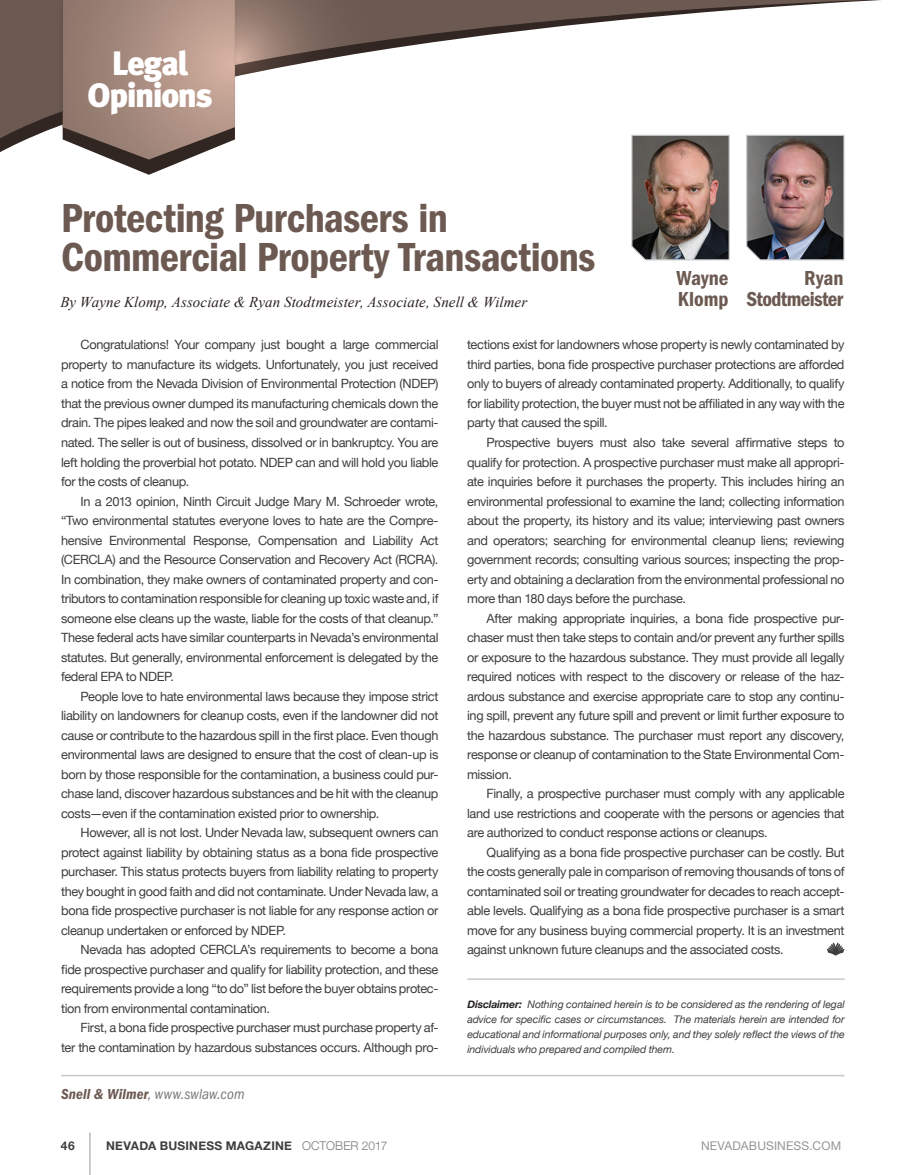
<style>
.page{position:relative;width:905px;height:1175px;background:#fff}
.page>*{position:absolute;margin:0;border:0;box-sizing:border-box;transform-origin:0 0}
.Name_Heading{font:600 condensed 42px/39px "Franklin Gothic";letter-spacing:-.015em;color:#6c5a52}
.Name_Heading-2{font:900 33.75px "Meta Plus";letter-spacing:-.04em;color:#fff}
.Name_Heading-3{font:30.75px "Franklin Gothic";letter-spacing:-.035em;color:#fff}
.Name_Heading-4{font:600 condensed 21px "Franklin Gothic";letter-spacing:-.02em;color:#6c5a52}
.Name_Heading-5{font:italic 15px "Times New Roman";letter-spacing:.005em;color:#2b2220}
.Name_Heading-6{font:italic condensed 15px "Franklin Gothic";letter-spacing:.005em;color:#76787b}
.t1{font:12.75px/19.5px "Helvetica Neue";letter-spacing:-.025em;color:#3e3e3f;text-align:justify}
.t2{font:700 12px "Helvetica Neue";letter-spacing:.02em;color:#3e3e3f}
.t3{font:12px "Helvetica Neue";letter-spacing:.015em;color:#939598}
.t4{font:italic 10.5px/15px "Helvetica Neue";letter-spacing:-.01em;color:#3e3e3f;text-align:justify}
.s1{font-weight:600;color:#6c5a52}
.s2{font-weight:700;color:#231f20}
.s3{font-weight:300;color:#76787b}
</style>
<div class="page">
<hr style="left:90px;top:1132px;width:1px;height:42px;background:#939598">
<hr style="left:61px;top:1074px;width:783px;height:2px;background:#c7c8ca">
<img style="left:746px;top:160px;width:99px;height:101px">
<img style="left:631px;top:160px;width:99px;height:101px">
<hr style="left:467px;top:978px;width:377px;height:1px;background:#c7c8ca">
<svg style="left:827px;top:942px;width:17px;height:13px"></svg>
<svg style="left:0;top:146px;width:845px;height:14px"></svg>
<svg style="left:0;top:0;width:881px;height:146px"></svg>
<div style="left:54px;top:0;width:184px;height:171px;background:#231f20;opacity:.75"></div>
<svg style="left:235px;top:0;width:170px;height:171px"></svg>
<svg style="left:63px;top:0;width:172px;height:175px;background:#a99086"></svg>
<p class="Name_Heading-3" style="left:114px;top:40px;width:68px">Legal</p>
<p class="Name_Heading-3" style="left:93px;top:69px;width:110px">Opinions</p>
<p class="Name_Heading-2" style="left:111px;top:44px;width:78px">Legal</p>
<p class="Name_Heading-2" style="left:88px;top:75px;width:126px">Opinions</p>
<p class="Name_Heading" style="left:61px;top:199px;width:535px">Protecting Purchasers in<br>Commercial Property Transactions</p>
<p class="Name_Heading-5" style="left:60px;top:291px;width:468px">By Wayne Klomp, Associate &amp; Ryan Stodtmeister, Associate, Snell &amp; Wilmer</p>
<p class="Name_Heading-4" style="left:676px;top:266px;width:53px">Wayne</p>
<p class="Name_Heading-4" style="left:678px;top:287px;width:52px">Klomp</p>
<p class="Name_Heading-4" style="left:804px;top:266px;width:41px">Ryan</p>
<p class="Name_Heading-4" style="left:746px;top:287px;width:98px">Stodtmeister</p>
<p class="t1" style="left:61px;top:335px;width:379px;text-indent:19px">Congratulations! Your company just bought a large commercial property to manufacture its widgets. Unfortunately, you just received a notice from the Nevada Division of Environmental Protection (NDEP) that the previous owner dumped its manufacturing chemicals down the drain. The pipes leaked and now the soil and groundwater are contami&shy;nated. The seller is out of business, dissolved or in bankruptcy. You are left holding the proverbial hot potato. NDEP can and will hold you liable for the costs of cleanup.</p>
<p class="t1" style="left:61px;top:491px;width:379px;text-indent:19px">In a 2013 opinion, Ninth Circuit Judge Mary M. Schroeder wrote, “Two environmental statutes everyone loves to hate are the Compre&shy;hensive Environmental Response, Compensation and Liability Act (CERCLA) and the Resource Conservation and Recovery Act (RCRA).<br>In combination, they make owners of contaminated property and con&shy;tributors to contamination responsible for cleaning up toxic waste and, if someone else cleans up the waste, liable for the costs of that cleanup.” These federal acts have similar counterparts in Nevada’s environmental statutes. But generally, environmental enforcement is delegated by the federal EPA to NDEP.</p>
<p class="t1" style="left:61px;top:686px;width:379px;text-indent:19px">People love to hate environmental laws because they impose strict liability on landowners for cleanup costs, even if the landowner did not cause or contribute to the hazardous spill in the first place. Even though environmental laws are designed to ensure that the cost of clean-up is born by those responsible for the contamination, a business could pur&shy;chase land, discover hazardous substances and be hit with the cleanup costs—even if the contamination existed prior to ownership.</p>
<p class="t1" style="left:61px;top:822px;width:379px;text-indent:19px">However, all is not lost. Under Nevada law, subsequent owners can protect against liability by obtaining status as a bona fide prospective purchaser. This status protects buyers from liability relating to property they bought in good faith and did not contaminate. Under Nevada law, a bona fide prospective purchaser is not liable for any response action or cleanup undertaken or enforced by NDEP.</p>
<p class="t1" style="left:61px;top:939px;width:379px;text-indent:19px">Nevada has adopted CERCLA’s requirements to become a bona fide prospective purchaser and qualify for liability protection, and these requirements provide a long “to do” list before the buyer obtains protec&shy;tion from environmental contamination.</p>
<p class="t1" style="left:61px;top:1017px;width:379px;text-align:right">First, a bona fide prospective purchaser must purchase property af-<br>ter the contamination by hazardous substances occurs. Although pro-</p>
<p class="Name_Heading-6" style="left:61px;top:1086px;width:185px"><span class="s1">Snell &amp; Wilmer</span>, www.swlaw.com</p>
<p class="t1" style="left:467px;top:335px;width:379px">tections exist for landowners whose property is newly contaminated by third parties, bona fide prospective purchaser protections are afforded only to buyers of already contaminated property. Additionally, to qualify for liability protection, the buyer must not be affiliated in any way with the party that caused the spill.</p>
<p class="t1" style="left:467px;top:432px;width:379px;text-indent:19px">Prospective buyers must also take several affirmative steps to qualify for protection. A prospective purchaser must make all appropri&shy;ate inquiries before it purchases the property. This includes hiring an environmental professional to examine the land; collecting information about the property, its history and its value; interviewing past owners and operators; searching for environmental cleanup liens; reviewing government records; consulting various sources; inspecting the prop&shy;erty and obtaining a declaration from the environmental professional no more than 180 days before the purchase.</p>
<p class="t1" style="left:467px;top:608px;width:379px;text-indent:19px">After making appropriate inquiries, a bona fide prospective pur&shy;chaser must then take steps to contain and/or prevent any further spills or exposure to the hazardous substance. They must provide all legally required notices with respect to the discovery or release of the haz&shy;ardous substance and exercise appropriate care to stop any continu&shy;ing spill, prevent any future spill and prevent or limit further exposure to the hazardous substance. The purchaser must report any discovery, response or cleanup of contamination to the State Environmental Com&shy;mission.</p>
<p class="t1" style="left:467px;top:783px;width:379px;text-indent:19px">Finally, a prospective purchaser must comply with any applicable land use restrictions and cooperate with the persons or agencies that are authorized to conduct response actions or cleanups.</p>
<p class="t1" style="left:467px;top:842px;width:379px;text-indent:19px">Qualifying as a bona fide prospective purchaser can be costly. But the costs generally pale in comparison of removing thousands of tons of contaminated soil or treating groundwater for decades to reach accept&shy;able levels. Qualifying as a bona fide prospective purchaser is a smart move for any business buying commercial property. It is an investment against unknown future cleanups and the associated costs.</p>
<p class="t4" style="left:467px;top:997px;width:379px"><span class="s2">Disclaimer:</span> Nothing contained herein is to be considered as the rendering of legal advice for specific cases or circumstances. The materials herein are intended for educational and informational purposes only, and they solely reflect the views of the individuals who prepared and compiled them.</p>
<p class="t2" style="left:61px;top:1138px;width:15px">46</p>
<p class="t2" style="left:106px;top:1138px;width:283px">NEVADA BUSINESS MAGAZINE <span class="s3">OCTOBER 2017</span></p>
<p class="t3" style="left:701px;top:1138px;width:142px">NEVADABUSINESS.COM</p>
</div>
